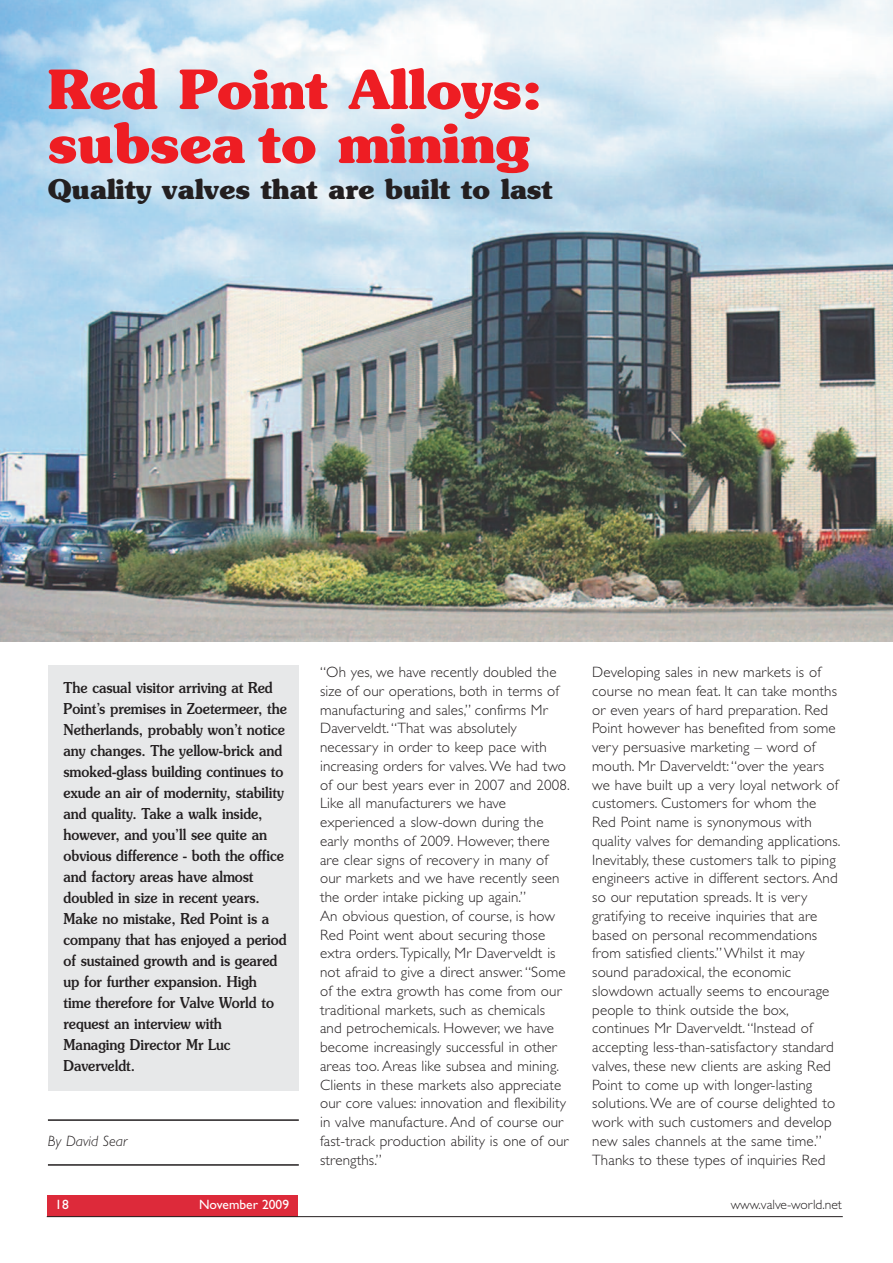
<style>
.page{position:relative;width:893px;height:1263px;background:#fff}
.page>*{position:absolute;margin:0;border:0;box-sizing:border-box;transform-origin:0 0}
.t1{font:700 54px/54px "Souvenir";color:#ee1d23}
.t2{font:700 27px "Souvenir";color:#231f20}
.t3{font:300 15px/18.8px "Gill Sans";letter-spacing:.01em;color:#231f20}
.t4{font:500 15px/21px "Souvenir";color:#231f20;scale:.9 1}
.t5{font:italic 300 15px "Gill Sans";color:#231f20}
.t6{font:300 13.5px "Gill Sans";color:#231f20}
.t7{font:13.5px "Gill Sans";color:#fff}
</style>
<div class="page">
<div style="left:47px;top:1195px;width:251px;height:21px;background:#dd2a3a"></div>
<hr style="left:47px;top:1216px;width:796px;height:1px;background:#231f20">
<img style="left:0;top:0;width:893px;height:642px">
<div style="left:48px;top:665px;width:251px;height:426px;background:#e7e8e9"></div>
<hr style="left:48px;top:1164px;width:251px;height:2px;background:#231f20">
<hr style="left:48px;top:1119px;width:251px;height:2px;background:#231f20">
<h1 class="t1" style="left:48px;top:66px;width:495px">Red Point Alloys: subsea to mining</h1>
<h2 class="t2" style="left:48px;top:179px;width:506px">Quality valves that are built to last</h2>
<p class="t4" style="left:64px;top:679px;width:250px">The casual visitor arriving at Red<br>Point’s premises in Zoetermeer, the<br>Netherlands, probably won’t notice any changes. The yellow-brick and smoked-glass building continues to exude an air of modernity, stability and quality. Take a walk inside, however, and you’ll see quite an obvious difference - both the office and factory areas have almost doubled in size in recent years.<br>Make no mistake, Red Point is a company that has enjoyed a period of sustained growth and is geared up for further expansion. High time therefore for Valve World to request an interview with<br>Managing Director Mr Luc<br>Daverveldt.</p>
<p class="t5" style="left:48px;top:1135px;width:81px">By David Sear</p>
<p class="t3" style="left:320px;top:664px;width:251px">“Oh yes, we have recently doubled the size of our operations, both in terms of manufacturing and sales,” confirms Mr Daverveldt.“That was absolutely necessary in order to keep pace with increasing orders for valves.We had two of our best years ever in 2007 and 2008.<br>Like all manufacturers we have experienced a slow-down during the early months of 2009. However, there are clear signs of recovery in many of our markets and we have recently seen the order intake picking up again.”<br>An obvious question, of course, is how Red Point went about securing those extra orders.Typically, Mr Daverveldt is not afraid to give a direct answer.“Some of the extra growth has come from our traditional markets, such as chemicals and petrochemicals. However, we have become increasingly successful in other areas too. Areas like subsea and mining.<br>Clients in these markets also appreciate our core values: innovation and flexibility in valve manufacture. And of course our fast-track production ability is one of our strengths.”</p>
<p class="t3" style="left:592px;top:664px;width:250px">Developing sales in new markets is of course no mean feat. It can take months or even years of hard preparation. Red Point however has benefited from some very persuasive marketing – word of mouth. Mr Daverveldt:“over the years we have built up a very loyal network of customers. Customers for whom the Red Point name is synonymous with quality valves for demanding applications.<br>Inevitably, these customers talk to piping engineers active in different sectors. And so our reputation spreads. It is very gratifying to receive inquiries that are based on personal recommendations from satisfied clients.”Whilst it may sound paradoxical, the economic slowdown actually seems to encourage people to think outside the box, continues Mr Daverveldt.“Instead of accepting less-than-satisfactory standard valves, these new clients are asking Red Point to come up with longer-lasting solutions.We are of course delighted to work with such customers and develop new sales channels at the same time.” Thanks to these types of inquiries Red</p>
<p class="t7" style="left:55px;top:1199px;width:15px">18</p>
<p class="t7" style="left:199px;top:1199px;width:92px">November 2009</p>
<p class="t6" style="left:731px;top:1199px;width:113px">www.valve-world.net</p>
</div>
